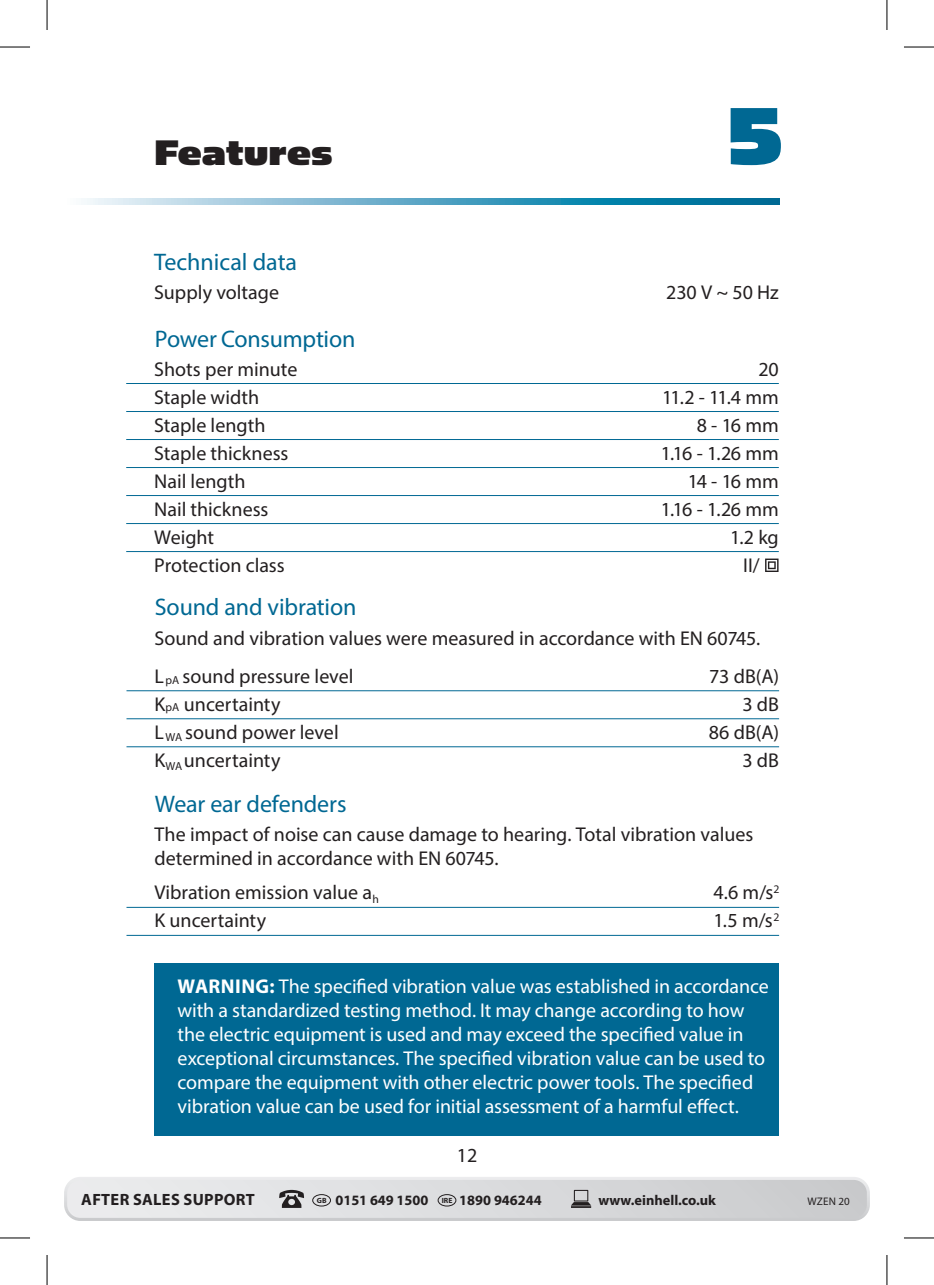
<style>
.page{position:relative;width:934px;height:1285px;background:#fff}
.page>*{position:absolute;margin:0;border:0;box-sizing:border-box;transform-origin:0 0}
.t1{font:92px "Simian Text Gorilla";color:#006893}
.t2{font:40px "Simian Text Gorilla";color:#231f20}
.t3{font:24px "Myriad Pro";letter-spacing:-.005em;color:#006893}
.t4{font:20px/37.8px "Myriad Pro";color:#231f20}
.t5{font:20px/24px "Myriad Pro";letter-spacing:-.005em;color:#fff}
.t6{font:700 16.4px "Myriad Pro";letter-spacing:.02em;color:#231f20}
.t7{font:700 14.4px "Myriad Pro";color:#231f20}
.t8{font:11.6px "Myriad Pro";letter-spacing:-.005em;color:#231f20}
.t9{font:11px "Myriad Pro";letter-spacing:.02em;color:#231f20}
.s1{font-weight:700}
</style>
<div class="page">
<svg style="left:64px;top:1177px;width:805px;height:44px;background:#d8d9db"></svg>
<svg style="left:84px;top:199px;width:694px;height:6px;background:#5ba7c4"></svg>
<hr style="left:126px;top:383px;width:652px;height:1px;background:#006893">
<hr style="left:126px;top:411px;width:652px;height:1px;background:#006893">
<hr style="left:126px;top:439px;width:652px;height:1px;background:#006893">
<hr style="left:126px;top:467px;width:652px;height:1px;background:#006893">
<hr style="left:126px;top:495px;width:652px;height:1px;background:#006893">
<hr style="left:126px;top:523px;width:652px;height:1px;background:#006893">
<hr style="left:126px;top:551px;width:652px;height:1px;background:#006893">
<svg style="left:765px;top:558px;width:13px;height:14px"></svg>
<hr style="left:126px;top:690px;width:652px;height:1px;background:#006893">
<hr style="left:126px;top:718px;width:652px;height:1px;background:#006893">
<hr style="left:126px;top:746px;width:652px;height:1px;background:#006893">
<hr style="left:126px;top:907px;width:652px;height:1px;background:#006893">
<hr style="left:126px;top:935px;width:652px;height:1px;background:#006893">
<div style="left:155px;top:963px;width:623px;height:172px;background:#006893"></div>
<hr style="left:0;top:47px;width:30px;height:1px;background:#000">
<hr style="left:903px;top:47px;width:30px;height:1px;background:#000">
<hr style="left:0;top:1237px;width:30px;height:1px;background:#000">
<hr style="left:903px;top:1237px;width:30px;height:1px;background:#000">
<hr style="left:47px;top:0;width:1px;height:30px;background:#000">
<hr style="left:47px;top:1255px;width:1px;height:30px;background:#000">
<hr style="left:886px;top:0;width:1px;height:30px;background:#000">
<hr style="left:886px;top:1255px;width:1px;height:30px;background:#000">
<h2 class="t2" style="left:154px;top:129px;width:180px">Features</h2>
<h1 class="t1" style="left:727px;top:83px;width:57px">5</h1>
<p class="t3" style="left:154px;top:247px;width:144px">Technical data</p>
<p class="t4" style="left:154px;top:273px;width:126px">Supply voltage</p>
<p class="t4" style="left:666px;top:273px;width:114px">230 V ~ 50 Hz</p>
<p class="t3" style="left:155px;top:324px;width:202px">Power Consumption</p>
<p class="t4" style="left:154px;top:349px;width:145px">Shots per minute</p>
<p class="t4" style="left:758px;top:349px;width:22px">20</p>
<p class="t4" style="left:154px;top:377px;width:106px">Staple width</p>
<p class="t4" style="left:662px;top:377px;width:118px">11.2 - 11.4 mm</p>
<p class="t4" style="left:154px;top:405px;width:113px">Staple length</p>
<p class="t4" style="left:696px;top:405px;width:83px">8 - 16 mm</p>
<p class="t4" style="left:154px;top:433px;width:136px">Staple thickness</p>
<p class="t4" style="left:660px;top:433px;width:119px">1.16 - 1.26 mm</p>
<p class="t4" style="left:154px;top:461px;width:93px">Nail length</p>
<p class="t4" style="left:687px;top:461px;width:93px">14 - 16 mm</p>
<p class="t4" style="left:154px;top:489px;width:116px">Nail thickness</p>
<p class="t4" style="left:660px;top:489px;width:119px">1.16 - 1.26 mm</p>
<p class="t4" style="left:154px;top:517px;width:61px">Weight</p>
<p class="t4" style="left:729px;top:517px;width:50px">1.2 kg</p>
<p class="t4" style="left:154px;top:545px;width:132px">Protection class</p>
<p class="t4" style="left:742px;top:545px;width:18px">II/</p>
<p class="t3" style="left:155px;top:592px;width:203px">Sound and vibration</p>
<p class="t4" style="left:154px;top:619px;width:607px">Sound and vibration values were measured in accordance with EN 60745.<br>L sound pressure level</p>
<p class="t4" style="left:709px;top:657px;width:71px">73 dB(A)</p>
<p class="t8" style="left:165px;top:672px;width:15px">pA</p>
<p class="t4" style="left:154px;top:685px;width:127px">K uncertainty</p>
<p class="t4" style="left:742px;top:685px;width:38px">3 dB</p>
<p class="t4" style="left:154px;top:713px;width:186px">L sound power level</p>
<p class="t4" style="left:708px;top:713px;width:72px">86 dB(A)</p>
<p class="t4" style="left:154px;top:741px;width:127px">K uncertainty</p>
<p class="t4" style="left:742px;top:741px;width:38px">3 dB</p>
<p class="t8" style="left:165px;top:700px;width:15px">pA</p>
<p class="t8" style="left:165px;top:730px;width:18px">WA</p>
<p class="t8" style="left:165px;top:758px;width:18px">WA</p>
<p class="t3" style="left:155px;top:788px;width:193px">Wear ear defenders</p>
<p class="t4" style="left:154px;top:822px;width:600px;line-height:24px">The impact of noise can cause damage to hearing. Total vibration values determined in accordance with EN 60745.</p>
<p class="t4" style="left:154px;top:873px;width:219px">Vibration emission value a</p>
<p class="t4" style="left:713px;top:873px;width:61px">4.6 m/s</p>
<p class="t4" style="left:154px;top:901px;width:113px">K uncertainty</p>
<p class="t4" style="left:713px;top:901px;width:61px">1.5 m/s</p>
<p class="t8" style="left:773px;top:882px;width:7px">2</p>
<p class="t8" style="left:372px;top:891px;width:8px">h</p>
<p class="t8" style="left:773px;top:910px;width:7px">2</p>
<p class="t5" style="left:177px;top:974px;width:592px"><span class="s1">WARNING:</span> The specified vibration value was established in accordance with a standardized testing method. It may change according to how the electric equipment is used and may exceed the specified value in exceptional circumstances. The specified vibration value can be used to compare the equipment with other electric power tools. The specified vibration value can be used for initial assessment of a harmful effect.</p>
<p class="t4" style="left:456px;top:1135px;width:22px">12</p>
<p class="t6" style="left:81px;top:1188px;width:175px">AFTER SALES SUPPORT</p>
<p class="t7" style="left:317px;top:1190px;width:226px"><sup>GB</sup> 0151 649 1500 <sup>IRE</sup> 1890 946244</p>
<p class="t7" style="left:598px;top:1190px;width:119px">www.einhell.co.uk</p>
<p class="t9" style="left:807px;top:1194px;width:44px">WZEN 20</p>
</div>
